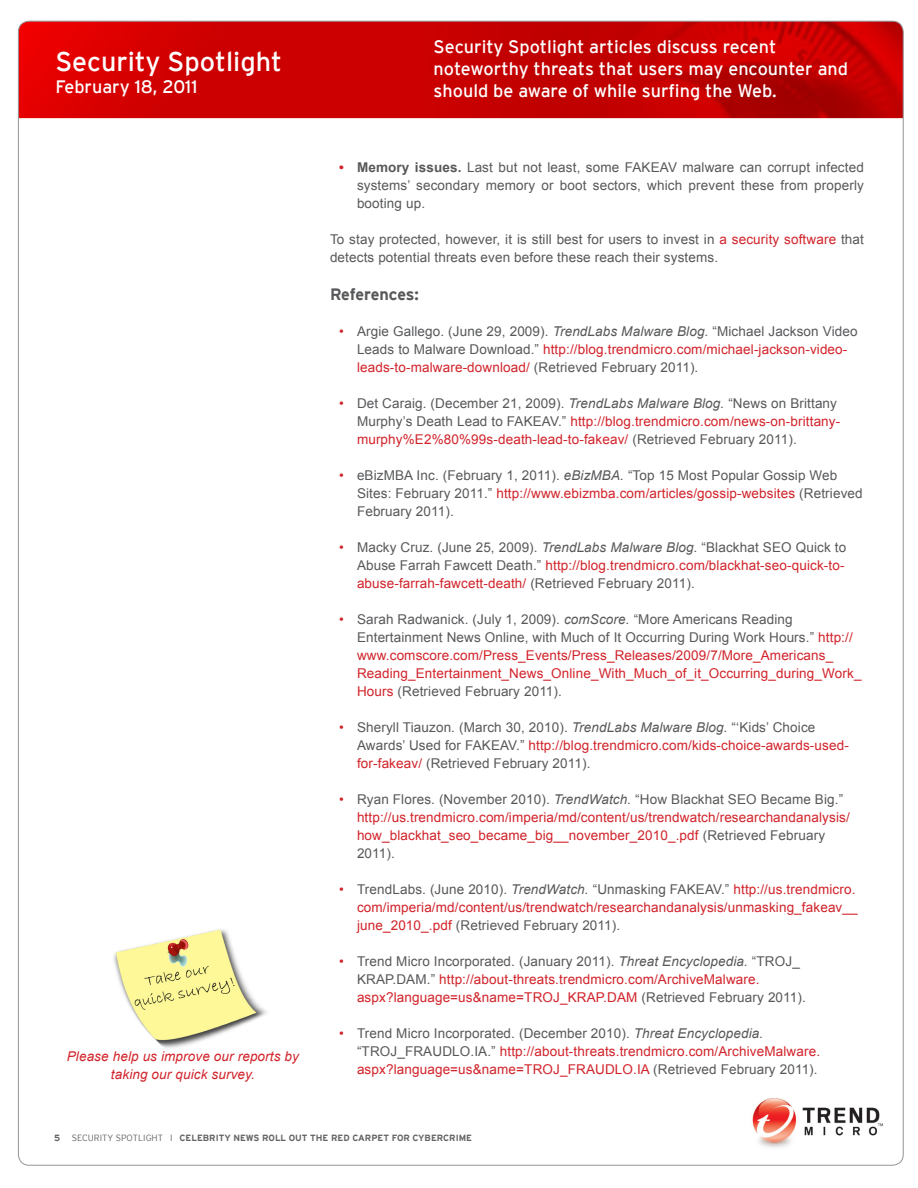
<style>
.page{position:relative;width:918px;height:1188px;background:#fff}
.page>*{position:absolute;margin:0;border:0;box-sizing:border-box;transform-origin:0 0}
.t1{font:27px "Interstate";color:#fff}
.t2{font:18px/21.6px "Interstate";color:#fff}
.heading_3{font:700 16.5px "Interstate";letter-spacing:-.01em;color:#57585a}
.bulleted_item_1{font:13.5px/18px "Arial";letter-spacing:.01em;color:#d1232a}
.bulleted_item_1-2{font:13.5px/18px "Arial";letter-spacing:.01em;color:#57585a}
.bulleted_item{font:13.5px/18px "Arial";letter-spacing:.01em;color:#57585a;text-align:justify}
.body_text{font:13.5px/18px "Arial";letter-spacing:.01em;color:#57585a}
.t3{font:italic 13.5px/18px "Arial";letter-spacing:.01em;color:#d1232a;text-align:center}
.t4{font:700 9px "Interstate";color:#636366}
.s1{font-weight:700;color:#d1232a}
.s2{font-weight:700}
.s3{color:#d1232a}
.s4{font-style:italic}
.s5{color:#57585a}
.s6{font-style:italic;color:#57585a}
.s7{font-weight:300}
</style>
<div class="page">
<img style="left:18px;top:21px;width:884px;height:97px">
<img style="left:752px;top:1098px;width:130px;height:50px">
<img style="left:113px;top:929px;width:154px;height:119px">
<h1 class="t1" style="left:56px;top:47px;width:228px">Security Spotlight</h1>
<h2 class="t2" style="left:56px;top:76px;width:144px">February 18, 2011</h2>
<p class="t3" style="left:67px;top:1047px;width:234px">Please help us improve our reports by taking our quick survey.</p>
<h2 class="t2" style="left:434px;top:36px;width:416px">Security Spotlight articles discuss recent noteworthy threats that users may encounter and should be aware of while surfing the Web.</h2>
<p class="bulleted_item" style="left:357px;top:158px;width:508px;text-indent:-18px"><span class="s1">•</span> <span class="s2">Memory issues.</span> Last but not least, some FAKEAV malware can corrupt infected systems’ secondary memory or boot sectors, which prevent these from properly booting up.</p>
<p class="body_text" style="left:330px;top:230px;width:535px">To stay protected, however, it is still best for users to invest in <span class="s3">a security software</span> that detects potential threats even before these reach their systems.</p>
<p class="heading_3" style="left:330px;top:285px;width:90px">References:</p>
<p class="bulleted_item_1-2" style="left:357px;top:322px;width:502px;text-indent:-18px"><span class="s3">•</span> Argie Gallego. (June 29, 2009). <span class="s4">TrendLabs Malware Blog.</span> “Michael Jackson Video<br>Leads to Malware Download.” <span class="s3">http://blog.trendmicro.com/michael-jackson-video&shy;leads-to-malware-download/</span> (Retrieved February 2011).</p>
<p class="bulleted_item_1-2" style="left:357px;top:394px;width:485px;text-indent:-18px"><span class="s3">•</span> Det Caraig. (December 21, 2009). <span class="s4">TrendLabs Malware Blog.</span> “News on Brittany<br>Murphy’s Death Lead to FAKEAV.” <span class="s3">http://blog.trendmicro.com/news-on-brittany&shy;murphy%E2%80%99s-death-lead-to-fakeav/</span> (Retrieved February 2011).</p>
<p class="bulleted_item_1-2" style="left:357px;top:466px;width:507px;text-indent:-18px"><span class="s3">•</span> eBizMBA Inc. (February 1, 2011). <span class="s4">eBizMBA.</span> “Top 15 Most Popular Gossip Web<br>Sites: February 2011.” <span class="s3">http://www.ebizmba.com/articles/gossip-websites</span> (Retrieved<br>February 2011).</p>
<p class="bulleted_item_1-2" style="left:357px;top:538px;width:491px;text-indent:-18px"><span class="s3">•</span> Macky Cruz. (June 25, 2009). <span class="s4">TrendLabs Malware Blog.</span> “Blackhat SEO Quick to<br>Abuse Farrah Fawcett Death.” <span class="s3">http://blog.trendmicro.com/blackhat-seo-quick-to&shy;abuse-farrah-fawcett-death/</span> (Retrieved February 2011).</p>
<p class="bulleted_item_1" style="left:357px;top:610px;width:506px;text-indent:-18px">• <span class="s5">Sarah Radwanick. (July 1, 2009).</span> <span class="s6">comScore.</span> <span class="s5">“More Americans Reading Entertainment News Online, with Much of It Occurring During Work Hours.”</span> http:// www.comscore.com/Press_Events/Press_Releases/2009/7/More_Americans_ Reading_Entertainment_News_Online_With_Much_of_it_Occurring_during_Work_ Hours <span class="s5">(Retrieved February 2011).</span></p>
<p class="bulleted_item_1-2" style="left:357px;top:718px;width:493px;text-indent:-18px"><span class="s3">•</span> Sheryll Tiauzon. (March 30, 2010). <span class="s4">TrendLabs Malware Blog.</span> “‘Kids’ Choice<br>Awards’ Used for FAKEAV.” <span class="s3">http://blog.trendmicro.com/kids-choice-awards-used&shy;for-fakeav/</span> (Retrieved February 2011).</p>
<p class="bulleted_item_1" style="left:357px;top:790px;width:494px;text-indent:-18px">• <span class="s5">Ryan Flores. (November 2010).</span> <span class="s6">TrendWatch.</span> <span class="s5">“How Blackhat SEO Became Big.” </span>http://us.trendmicro.com/imperia/md/content/us/trendwatch/researchandanalysis/ how_blackhat_seo_became_big__november_2010_.pdf <span class="s5">(Retrieved February 2011).</span></p>
<p class="bulleted_item_1" style="left:357px;top:880px;width:502px;text-indent:-18px">• <span class="s5">TrendLabs. (June 2010).</span> <span class="s6">TrendWatch.</span> <span class="s5">“Unmasking FAKEAV.”</span> http://us.trendmicro. com/imperia/md/content/us/trendwatch/researchandanalysis/unmasking_fakeav__ june_2010_.pdf <span class="s5">(Retrieved February 2011).</span></p>
<p class="bulleted_item_1" style="left:357px;top:952px;width:450px;text-indent:-18px">• <span class="s5">Trend Micro Incorporated. (January 2011).</span> <span class="s6">Threat Encyclopedia.</span> <span class="s5">“TROJ_<br>KRAP.DAM.”</span> http://about-threats.trendmicro.com/ArchiveMalware. aspx?language=us&amp;name=TROJ_KRAP.DAM <span class="s5">(Retrieved February 2011).</span></p>
<p class="bulleted_item_1" style="left:357px;top:1024px;width:465px;text-indent:-18px">• <span class="s5">Trend Micro Incorporated. (December 2010).</span> <span class="s6">Threat Encyclopedia. </span><span class="s5">“TROJ_FRAUDLO.IA.”</span> http://about-threats.trendmicro.com/ArchiveMalware. aspx?language=us&amp;name=TROJ_FRAUDLO.IA <span class="s5">(Retrieved February 2011).</span></p>
<p class="t4" style="left:54px;top:1133px;width:8px">5</p>
<p class="t4" style="left:72px;top:1133px;width:402px"><span class="s7">SECURITY SPOTLIGHT I</span> CELEBRITY NEWS ROLL OUT THE RED CARPET FOR CYBERCRIME</p>
</div>
